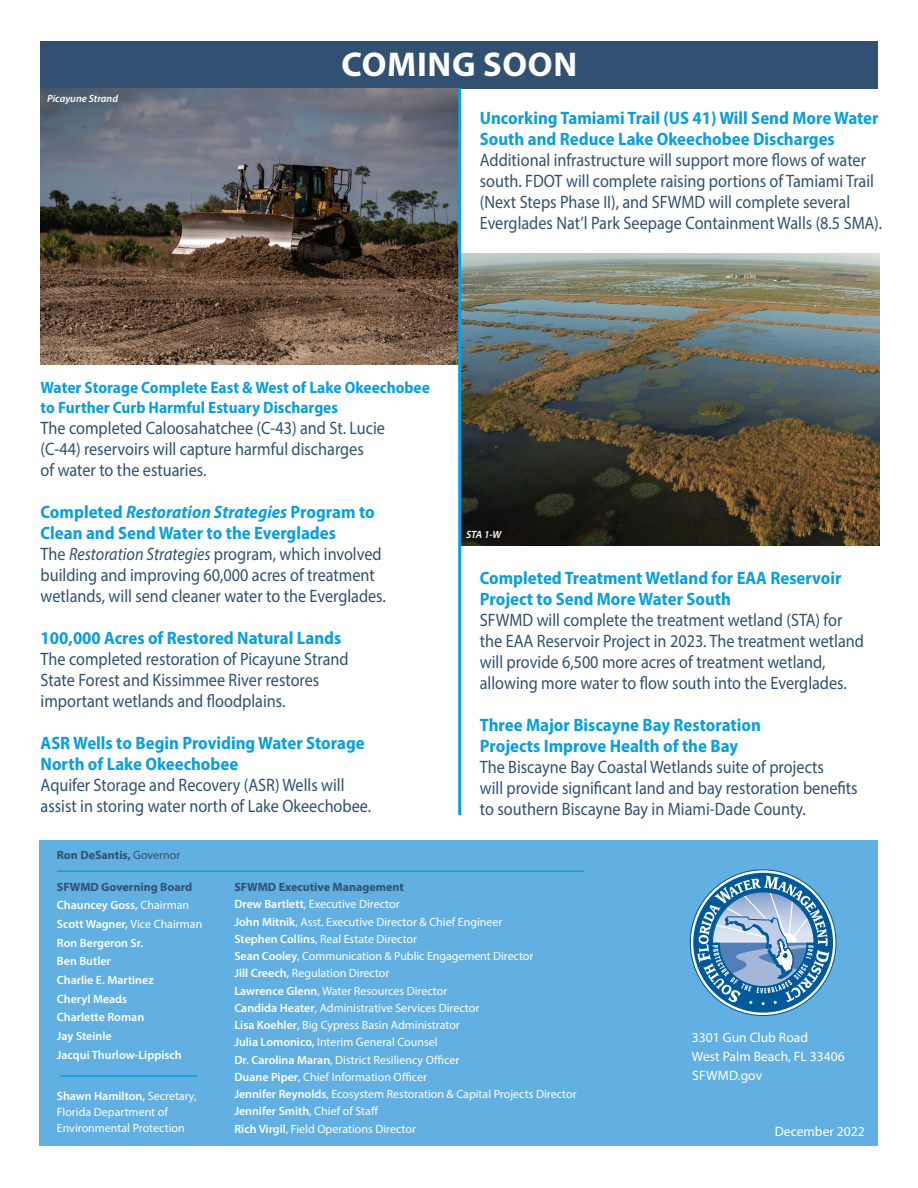
<style>
.page{position:relative;width:918px;height:1188px;background:#fff}
.page>*{position:absolute;margin:0;border:0;box-sizing:border-box;transform-origin:0 0}
.t1{font:700 34.5px "Myriad Pro";letter-spacing:.02em;color:#fff}
.t2{font:18px/21px "Myriad Pro";color:#315072;scale:.9 1}
.t3{font:700 semi-condensed 18px/21px "Myriad Pro";color:#0c9fdc}
.t4{font:700 semi-condensed 16.5px/19.5px "Myriad Pro";color:#0c9fdc}
.t5{font:13.65px/18.6px "Myriad Pro";color:#fff}
.t6{font:12px/17.2px "Myriad Pro";color:#fff}
.t7{font:600 12px/18.6px "Myriad Pro";color:#fff}
.t8{font:700 12px "Myriad Pro";color:#315072}
.t9{font:italic 600 10.5px "Myriad Pro";color:#fff}
.s1{font-weight:700;font-stretch:semi-condensed;color:#0c9fdc}
.s2{font-weight:700;font-style:italic;font-stretch:semi-condensed;color:#0c9fdc}
.s3{font-style:italic}
.s4{font-weight:400}
.s5{font-weight:700;color:#315072}
.s6{font-weight:600}
</style>
<div class="page">
<div style="left:40px;top:41px;width:838px;height:47px;background:#315072"></div>
<img style="left:40px;top:88px;width:418px;height:276px">
<img style="left:461px;top:253px;width:419px;height:292px">
<div style="left:39px;top:841px;width:838px;height:305px;background:#61b0e1"></div>
<svg style="left:690px;top:870px;width:146px;height:146px"></svg>
<div style="left:693px;top:873px;width:140px;height:140px;border:20px solid #00599b;border-radius:50%"></div>
<svg style="left:697px;top:876px;width:132px;height:129px"></svg>
<hr style="left:57px;top:871px;width:527px;height:1px;background:#0c9fdc">
<hr style="left:60px;top:1075px;width:137px;height:2px;background:#0c9fdc">
<hr style="left:458px;top:88px;width:3px;height:727px;background:#0c9fdc">
<p class="t9" style="left:47px;top:92px;width:72px">Picayune Strand</p>
<h1 class="t1" style="left:342px;top:42px;width:237px">COMING SOON</h1>
<p class="t3" style="left:480px;top:107px;width:400px">Uncorking Tamiami Trail (US 41) Will Send More Water<br>South and Reduce Lake Okeechobee Discharges</p>
<p class="t2" style="left:480px;top:150px;width:449px">Additional infrastructure will support more flows of water south. FDOT will complete raising portions of Tamiami Trail (Next Steps Phase II), and SFWMD will complete several Everglades Nat’l Park Seepage Containment Walls (8.5 SMA).</p>
<p class="t4" style="left:41px;top:377px;width:391px">Water Storage Complete East &amp; West of Lake Okeechobee to Further Curb Harmful Estuary Discharges</p>
<p class="t2" style="left:41px;top:417px;width:384px">The completed Caloosahatchee (C-43) and St. Lucie (C-44) reservoirs will capture harmful discharges<br>of water to the estuaries.</p>
<p class="t2" style="left:41px;top:501px;width:385px"><span class="s1">Completed</span> <span class="s2">Restoration Strategies</span> <span class="s1">Program to Clean and Send Water to the Everglades<br></span>The <span class="s3">Restoration Strategies</span> program, which involved building and improving 60,000 acres of treatment wetlands, will send cleaner water to the Everglades.</p>
<p class="t3" style="left:41px;top:626px;width:302px">100,000 Acres of Restored Natural Lands</p>
<p class="t2" style="left:41px;top:648px;width:344px">The completed restoration of Picayune Strand<br>State Forest and Kissimmee River restores important wetlands and floodplains.</p>
<p class="t3" style="left:41px;top:731px;width:326px">ASR Wells to Begin Providing Water Storage<br>North of Lake Okeechobee</p>
<p class="t2" style="left:41px;top:774px;width:369px">Aquifer Storage and Recovery (ASR) Wells will assist in storing water north of Lake Okeechobee.</p>
<p class="t9" style="left:466px;top:527px;width:37px">STA 1-W</p>
<p class="t3" style="left:480px;top:567px;width:363px">Completed Treatment Wetland for EAA Reservoir<br>Project to Send More Water South</p>
<p class="t2" style="left:480px;top:609px;width:428px">SFWMD will complete the treatment wetland (STA) for the EAA Reservoir Project in 2023. The treatment wetland will provide 6,500 more acres of treatment wetland, allowing more water to flow south into the Everglades.</p>
<p class="t3" style="left:480px;top:714px;width:283px">Three Major Biscayne Bay Restoration<br>Projects Improve Health of the Bay</p>
<p class="t2" style="left:480px;top:756px;width:421px">The Biscayne Bay Coastal Wetlands suite of projects<br>will provide significant land and bay restoration benefits to southern Biscayne Bay in Miami-Dade County.</p>
<p class="t8" style="left:57px;top:847px;width:125px">Ron DeSantis, <span class="s4">Governor</span></p>
<p class="t7" style="left:57px;top:877px;width:147px"><span class="s5">SFWMD Governing Board<br></span>Chauncey Goss, <span class="s4">Chairman<br></span>Scott Wagner, <span class="s4">Vice Chairman<br></span>Ron Bergeron Sr.<br>Ben Butler<br>Charlie E. Martinez<br>Cheryl Meads<br>Charlette Roman<br>Jay Steinle<br>Jacqui Thurlow-Lippisch</p>
<p class="t6" style="left:57px;top:1088px;width:141px;line-height:15.8px"><span class="s6">Shawn Hamilton,</span> Secretary,<br>Florida Department of<br>Environmental Protection</p>
<p class="t6" style="left:234px;top:878px;width:344px"><span class="s5">SFWMD Executive Management<br></span><span class="s6">Drew Bartlett</span>, Executive Director<br><span class="s6">John Mitnik</span>, Asst. Executive Director &amp; Chief Engineer<br><span class="s6">Stephen Collins</span>, Real Estate Director<br><span class="s6">Sean Cooley</span>, Communication &amp; Public Engagement Director<br><span class="s6">Jill Creech,</span> Regulation Director<br><span class="s6">Lawrence Glenn</span>, Water Resources Director<br><span class="s6">Candida Heater</span>, Administrative Services Director<br><span class="s6">Lisa Koehler</span>, Big Cypress Basin Administrator<br><span class="s6">Julia Lomonico,</span> Interim General Counsel<br><span class="s6">Dr. Carolina Maran</span>, District Resiliency Officer<br><span class="s6">Duane Piper</span>, Chief Information Officer<br><span class="s6">Jennifer Reynolds</span>, Ecosystem Restoration &amp; Capital Projects Director <span class="s6">Jennifer Smith</span>, Chief of Staff<br><span class="s6">Rich Virgil</span>, Field Operations Director</p>
<p class="t5" style="left:692px;top:1028px;width:154px">3301 Gun Club Road<br>West Palm Beach, FL 33406<br>SFWMD.gov</p>
<p class="t5" style="left:775px;top:1122px;width:92px">December 2022</p>
</div>
